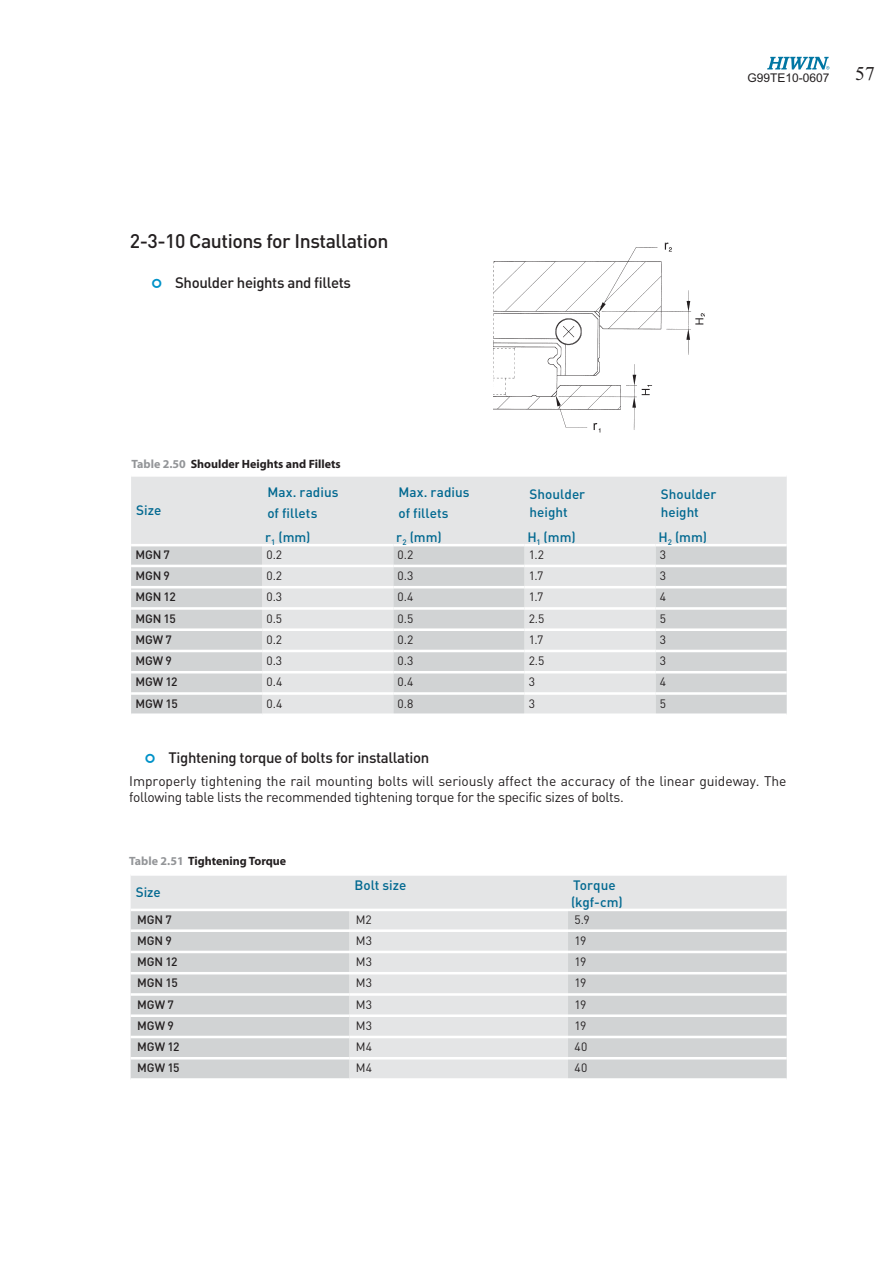
<style>
.page{position:relative;width:893px;height:1263px;background:#fff}
.page>*{position:absolute;margin:0;border:0;box-sizing:border-box;transform-origin:0 0}
.t1{font:500 19.5px "DIN";letter-spacing:-.025em;color:#231f20}
.t2{font:19.5px "Times New Roman";color:#231f20}
.t3{font:500 15px "DIN";letter-spacing:-.025em;color:#231f20}
.t4{font:13.8px/16.5px "DIN";letter-spacing:-.005em;color:#231f20}
.t5{font:500 13.5px/20.9px "DIN";color:#006890}
.t6{font:12px "DIN";color:#231f20}
.t7{font:500 12px "DIN";letter-spacing:-.01em;color:#231f20}
.t8{font:700 12px "Myriad";color:#231f20}
.t9{font:12px "Arial";color:#231f20}
.s1{color:#939598}
</style>
<div class="page">
<div style="left:131px;top:876px;width:656px;height:33px;background:#e4e5e6"></div>
<svg style="left:131px;top:911px;width:656px;height:167px;background:#d7d9da"></svg>
<hr style="left:349px;top:993px;width:219px;height:3px;background:#fff">
<hr style="left:568px;top:993px;width:219px;height:3px;background:#fff">
<hr style="left:131px;top:993px;width:218px;height:3px;background:#fff">
<hr style="left:131px;top:929px;width:437px;height:3px;background:#fff">
<hr style="left:349px;top:1014px;width:219px;height:3px;background:#fff">
<hr style="left:568px;top:929px;width:219px;height:3px;background:#fff">
<hr style="left:568px;top:1014px;width:219px;height:3px;background:#fff">
<hr style="left:131px;top:1014px;width:218px;height:3px;background:#fff">
<hr style="left:131px;top:951px;width:437px;height:2px;background:#fff">
<hr style="left:349px;top:1036px;width:219px;height:2px;background:#fff">
<hr style="left:568px;top:951px;width:219px;height:2px;background:#fff">
<hr style="left:568px;top:1036px;width:219px;height:2px;background:#fff">
<hr style="left:131px;top:1036px;width:218px;height:2px;background:#fff">
<hr style="left:131px;top:972px;width:437px;height:2px;background:#fff">
<hr style="left:349px;top:1057px;width:219px;height:3px;background:#fff">
<hr style="left:568px;top:972px;width:219px;height:2px;background:#fff">
<hr style="left:568px;top:1057px;width:219px;height:3px;background:#fff">
<hr style="left:131px;top:1057px;width:218px;height:3px;background:#fff">
<img style="left:493px;top:243px;width:211px;height:189px">
<div style="left:131px;top:477px;width:656px;height:67px;background:#e4e5e6"></div>
<svg style="left:131px;top:546px;width:656px;height:167px;background:#d8dadb"></svg>
<hr style="left:262px;top:628px;width:131px;height:3px;background:#fff">
<hr style="left:393px;top:628px;width:131px;height:3px;background:#fff">
<hr style="left:524px;top:628px;width:131px;height:3px;background:#fff">
<hr style="left:655px;top:628px;width:132px;height:3px;background:#fff">
<hr style="left:131px;top:628px;width:131px;height:3px;background:#fff">
<hr style="left:131px;top:565px;width:262px;height:2px;background:#fff">
<hr style="left:262px;top:650px;width:131px;height:2px;background:#fff">
<hr style="left:393px;top:565px;width:131px;height:2px;background:#fff">
<hr style="left:393px;top:650px;width:131px;height:2px;background:#fff">
<hr style="left:524px;top:565px;width:131px;height:2px;background:#fff">
<hr style="left:524px;top:650px;width:131px;height:2px;background:#fff">
<hr style="left:655px;top:565px;width:132px;height:2px;background:#fff">
<hr style="left:655px;top:650px;width:132px;height:2px;background:#fff">
<hr style="left:131px;top:650px;width:131px;height:2px;background:#fff">
<hr style="left:131px;top:586px;width:262px;height:2px;background:#fff">
<hr style="left:262px;top:671px;width:131px;height:3px;background:#fff">
<hr style="left:393px;top:586px;width:131px;height:2px;background:#fff">
<hr style="left:393px;top:671px;width:131px;height:3px;background:#fff">
<hr style="left:524px;top:586px;width:131px;height:2px;background:#fff">
<hr style="left:524px;top:671px;width:131px;height:3px;background:#fff">
<hr style="left:655px;top:586px;width:132px;height:2px;background:#fff">
<hr style="left:655px;top:671px;width:132px;height:3px;background:#fff">
<hr style="left:131px;top:671px;width:131px;height:3px;background:#fff">
<hr style="left:131px;top:607px;width:262px;height:3px;background:#fff">
<hr style="left:262px;top:692px;width:131px;height:3px;background:#fff">
<hr style="left:393px;top:607px;width:131px;height:3px;background:#fff">
<hr style="left:393px;top:692px;width:131px;height:3px;background:#fff">
<hr style="left:524px;top:607px;width:131px;height:3px;background:#fff">
<hr style="left:524px;top:692px;width:131px;height:3px;background:#fff">
<hr style="left:655px;top:607px;width:132px;height:3px;background:#fff">
<hr style="left:655px;top:692px;width:132px;height:3px;background:#fff">
<hr style="left:131px;top:692px;width:131px;height:3px;background:#fff">
<svg style="left:767px;top:57px;width:62px;height:13px"></svg>
<h1 class="t1" style="left:130px;top:234px;width:260px">2-3-10 Cautions for Installation</h1>
<p class="t3" style="left:175px;top:277px;width:177px">Shoulder heights and fillets</p>
<p class="t9" style="left:747px;top:71px;width:84px">G99TE10-0607</p>
<h1 class="t2" style="left:855px;top:62px;width:21px">57</h1>
<p class="t8" style="left:131px;top:459px;width:211px"><span class="s1">Table 2.50</span> Shoulder Heights and Fillets</p>
<p class="t5" style="left:136px;top:501px;width:27px">Size</p>
<p class="t5" style="left:267px;top:483px;width:73px">Max. radius of fillets</p>
<p class="t5" style="left:398px;top:483px;width:73px">Max. radius of fillets</p>
<p class="t5" style="left:530px;top:486px;width:57px;line-height:17.9px">Shoulder height</p>
<p class="t5" style="left:661px;top:486px;width:57px;line-height:17.9px">Shoulder height</p>
<p class="t5" style="left:265px;top:528px;width:47px">r<sub>1</sub> (mm)</p>
<p class="t5" style="left:396px;top:528px;width:47px">r<sub>2</sub> (mm)</p>
<p class="t5" style="left:527px;top:528px;width:50px">H<sub>1</sub> (mm)</p>
<p class="t5" style="left:658px;top:528px;width:50px">H<sub>2</sub> (mm)</p>
<p class="t7" style="left:135px;top:551px;width:36px">MGN 7</p>
<p class="t6" style="left:266px;top:551px;width:17px">0.2</p>
<p class="t6" style="left:398px;top:551px;width:17px">0.2</p>
<p class="t6" style="left:529px;top:551px;width:17px">1.2</p>
<p class="t6" style="left:660px;top:551px;width:8px">3</p>
<p class="t7" style="left:135px;top:572px;width:36px">MGN 9</p>
<p class="t6" style="left:266px;top:572px;width:17px">0.2</p>
<p class="t6" style="left:398px;top:572px;width:17px">0.3</p>
<p class="t6" style="left:529px;top:572px;width:16px">1.7</p>
<p class="t6" style="left:660px;top:572px;width:8px">3</p>
<p class="t7" style="left:135px;top:593px;width:42px">MGN 12</p>
<p class="t6" style="left:266px;top:593px;width:17px">0.3</p>
<p class="t6" style="left:398px;top:593px;width:17px">0.4</p>
<p class="t6" style="left:529px;top:593px;width:16px">1.7</p>
<p class="t6" style="left:660px;top:593px;width:8px">4</p>
<p class="t7" style="left:135px;top:614px;width:42px">MGN 15</p>
<p class="t6" style="left:266px;top:614px;width:17px">0.5</p>
<p class="t6" style="left:398px;top:614px;width:17px">0.5</p>
<p class="t6" style="left:529px;top:614px;width:17px">2.5</p>
<p class="t6" style="left:660px;top:614px;width:8px">5</p>
<p class="t7" style="left:135px;top:635px;width:38px">MGW 7</p>
<p class="t6" style="left:266px;top:635px;width:17px">0.2</p>
<p class="t6" style="left:398px;top:635px;width:17px">0.2</p>
<p class="t6" style="left:529px;top:635px;width:16px">1.7</p>
<p class="t6" style="left:660px;top:635px;width:8px">3</p>
<p class="t7" style="left:135px;top:657px;width:38px">MGW 9</p>
<p class="t6" style="left:266px;top:657px;width:17px">0.3</p>
<p class="t6" style="left:398px;top:657px;width:17px">0.3</p>
<p class="t6" style="left:529px;top:657px;width:17px">2.5</p>
<p class="t6" style="left:660px;top:657px;width:8px">3</p>
<p class="t7" style="left:135px;top:678px;width:44px">MGW 12</p>
<p class="t6" style="left:266px;top:678px;width:17px">0.4</p>
<p class="t6" style="left:398px;top:678px;width:17px">0.4</p>
<p class="t6" style="left:529px;top:678px;width:8px">3</p>
<p class="t6" style="left:660px;top:678px;width:8px">4</p>
<p class="t7" style="left:135px;top:699px;width:44px">MGW 15</p>
<p class="t6" style="left:266px;top:699px;width:17px">0.4</p>
<p class="t6" style="left:398px;top:699px;width:17px">0.8</p>
<p class="t6" style="left:529px;top:699px;width:8px">3</p>
<p class="t6" style="left:660px;top:699px;width:8px">5</p>
<p class="t3" style="left:169px;top:753px;width:262px">Tightening torque of bolts for installation</p>
<p class="t4" style="left:129px;top:774px;width:659px">Improperly tightening the rail mounting bolts will seriously affect the accuracy of the linear guideway. The following table lists the recommended tightening torque for the specific sizes of bolts.</p>
<p class="t8" style="left:129px;top:857px;width:158px"><span class="s1">Table 2.51</span> Tightening Torque</p>
<p class="t5" style="left:136px;top:883px;width:27px">Size</p>
<p class="t5" style="left:354px;top:876px;width:53px">Bolt size</p>
<p class="t5" style="left:571px;top:878px;width:53px;line-height:17.1px">Torque (kgf-cm)</p>
<p class="t7" style="left:137px;top:915px;width:36px">MGN 7</p>
<p class="t6" style="left:356px;top:915px;width:17px">M2</p>
<p class="t6" style="left:575px;top:915px;width:17px">5.9</p>
<p class="t7" style="left:137px;top:936px;width:36px">MGN 9</p>
<p class="t6" style="left:356px;top:936px;width:18px">M3</p>
<p class="t6" style="left:575px;top:936px;width:13px">19</p>
<p class="t7" style="left:137px;top:958px;width:42px">MGN 12</p>
<p class="t6" style="left:356px;top:958px;width:18px">M3</p>
<p class="t6" style="left:575px;top:958px;width:13px">19</p>
<p class="t7" style="left:137px;top:979px;width:42px">MGN 15</p>
<p class="t6" style="left:356px;top:979px;width:18px">M3</p>
<p class="t6" style="left:575px;top:979px;width:13px">19</p>
<p class="t7" style="left:137px;top:1000px;width:38px">MGW 7</p>
<p class="t6" style="left:356px;top:1000px;width:18px">M3</p>
<p class="t6" style="left:575px;top:1000px;width:13px">19</p>
<p class="t7" style="left:137px;top:1021px;width:38px">MGW 9</p>
<p class="t6" style="left:356px;top:1021px;width:18px">M3</p>
<p class="t6" style="left:575px;top:1021px;width:13px">19</p>
<p class="t7" style="left:137px;top:1043px;width:44px">MGW 12</p>
<p class="t6" style="left:356px;top:1043px;width:18px">M4</p>
<p class="t6" style="left:575px;top:1043px;width:14px">40</p>
<p class="t7" style="left:137px;top:1064px;width:44px">MGW 15</p>
<p class="t6" style="left:356px;top:1064px;width:18px">M4</p>
<p class="t6" style="left:575px;top:1064px;width:14px">40</p>
</div>
